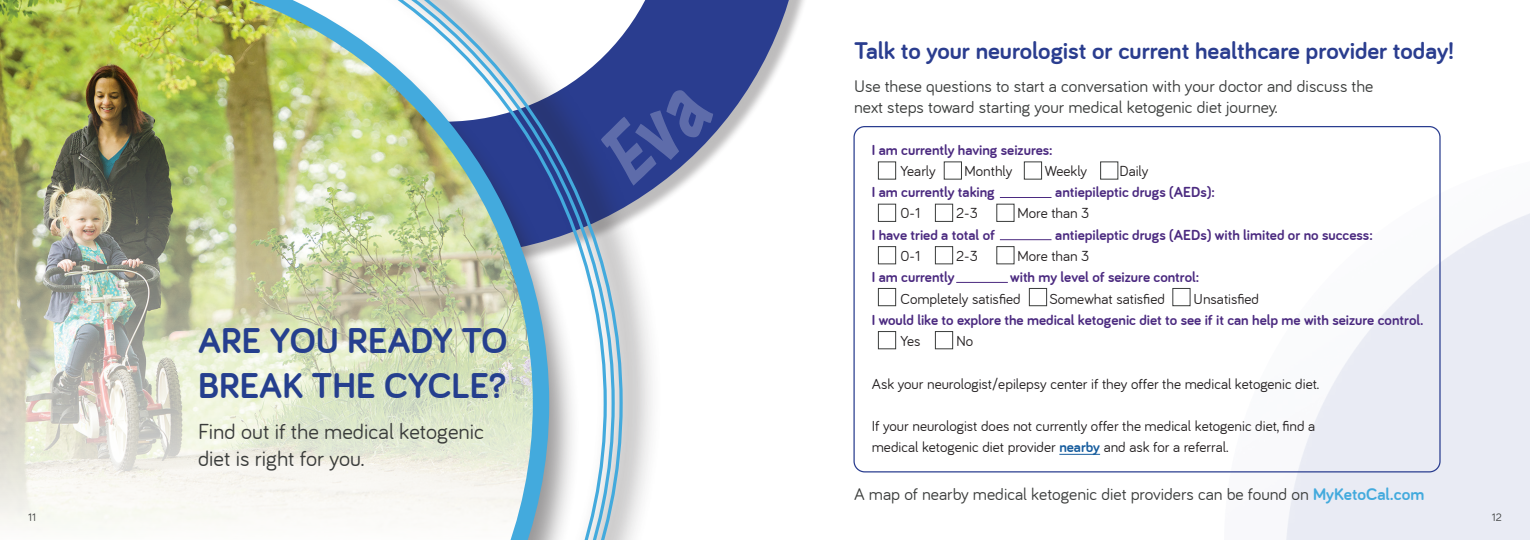
<style>
.page{position:relative;width:1530px;height:540px;background:#fff}
.page>*{position:absolute;margin:0;border:0;box-sizing:border-box;transform-origin:0 0}
.t1{font:700 37.12px/44.6px "Bariol";color:#253f8e}
.t2{font:700 25px "Bariol";color:#2a3d8f}
.t3{font:22.5px/27px "Bariol";color:#3a3c3b}
.t4{font:17.5px/21px "Bariol";color:#3a3c3b}
.t5{font:15.12px/21.2px "Bariol";color:#231f20}
.t6{font:700 15.12px "Bariol";color:#4b2a80}
.t7{font:11.25px "Bariol";color:#3a3c3b}
.s1{font-weight:700;color:#175d9e}
.s2{font-weight:700;color:#43aadd}
</style>
<div class="page">
<img style="left:1225px;top:213px;width:305px;height:327px">
<svg style="left:663px;top:0;width:141px;height:201px"></svg>
<div style="left:0;top:0;width:663px;height:540px;background:#231f20;opacity:.75"></div>
<svg style="left:581px;top:0;width:26px;height:540px"></svg>
<div style="left:0;top:0;width:581px;height:540px;background:#231f20;opacity:.46"></div>
<img style="left:0;top:0;width:549px;height:540px">
<hr style="left:1059px;top:454px;width:41px;height:1px;background:#175d9e">
<div style="left:878px;top:162px;width:18px;height:17px;border:1px solid #3a3c3b"></div>
<div style="left:878px;top:204px;width:18px;height:18px;border:1px solid #3a3c3b"></div>
<div style="left:878px;top:246px;width:18px;height:18px;border:1px solid #3a3c3b"></div>
<div style="left:878px;top:331px;width:18px;height:18px;border:1px solid #3a3c3b"></div>
<div style="left:878px;top:288px;width:18px;height:18px;border:1px solid #3a3c3b"></div>
<div style="left:935px;top:204px;width:18px;height:18px;border:1px solid #3a3c3b"></div>
<div style="left:935px;top:246px;width:18px;height:18px;border:1px solid #3a3c3b"></div>
<div style="left:935px;top:331px;width:18px;height:18px;border:1px solid #3a3c3b"></div>
<div style="left:1029px;top:288px;width:18px;height:18px;border:1px solid #3a3c3b"></div>
<div style="left:997px;top:204px;width:17px;height:18px;border:1px solid #3a3c3b"></div>
<div style="left:997px;top:246px;width:17px;height:18px;border:1px solid #3a3c3b"></div>
<div style="left:1173px;top:288px;width:17px;height:18px;border:1px solid #3a3c3b"></div>
<div style="left:944px;top:162px;width:18px;height:17px;border:1px solid #3a3c3b"></div>
<div style="left:1024px;top:162px;width:18px;height:17px;border:1px solid #3a3c3b"></div>
<div style="left:1100px;top:162px;width:18px;height:17px;border:1px solid #3a3c3b"></div>
<hr style="left:956px;top:282px;width:52px;height:1px;background:#4b2a80">
<hr style="left:1000px;top:239px;width:52px;height:1px;background:#4b2a80">
<hr style="left:1000px;top:197px;width:52px;height:1px;background:#4b2a80">
<svg style="left:597px;top:85px;width:119px;height:103px;background:#415198"></svg>
<p class="t7" style="left:28px;top:511px;width:9px">11</p>
<p class="t1" style="left:198px;top:319px;width:311px">ARE YOU READY TO<br>BREAK THE CYCLE?</p>
<p class="t3" style="left:198px;top:418px;width:288px">Find out if the medical ketogenic diet is right for you.</p>
<p class="t2" style="left:854px;top:37px;width:601px">Talk to your neurologist or current healthcare provider today!</p>
<p class="t4" style="left:854px;top:76px;width:521px">Use these questions to start a conversation with your doctor and discuss the next steps toward starting your medical ketogenic diet journey.</p>
<p class="t6" style="left:872px;top:141px;width:182px">I am currently having seizures:</p>
<p class="t5" style="left:901px;top:160px;width:37px">Yearly</p>
<p class="t5" style="left:964px;top:160px;width:49px">Monthly</p>
<p class="t5" style="left:1045px;top:160px;width:44px">Weekly</p>
<p class="t5" style="left:1120px;top:160px;width:30px">Daily</p>
<p class="t6" style="left:872px;top:183px;width:124px">I am currently taking</p>
<p class="t6" style="left:1055px;top:183px;width:161px">antiepileptic drugs (AEDs):</p>
<p class="t5" style="left:901px;top:203px;width:21px">0-1</p>
<p class="t5" style="left:956px;top:203px;width:23px">2-3</p>
<p class="t5" style="left:1017px;top:203px;width:74px">More than 3</p>
<p class="t6" style="left:872px;top:226px;width:125px">I have tried a total of</p>
<p class="t6" style="left:1055px;top:226px;width:319px">antiepileptic drugs (AEDs) with limited or no success:</p>
<p class="t5" style="left:901px;top:245px;width:21px">0-1</p>
<p class="t5" style="left:956px;top:245px;width:23px">2-3</p>
<p class="t5" style="left:1017px;top:245px;width:74px">More than 3</p>
<p class="t6" style="left:872px;top:269px;width:84px">I am currently</p>
<p class="t6" style="left:1010px;top:269px;width:190px">with my level of seizure control:</p>
<p class="t5" style="left:901px;top:288px;width:122px">Completely satisfied</p>
<p class="t5" style="left:1049px;top:288px;width:117px">Somewhat satisfied</p>
<p class="t5" style="left:1194px;top:288px;width:67px">Unsatisfied</p>
<p class="t6" style="left:872px;top:311px;width:553px">I would like to explore the medical ketogenic diet to see if it can help me with seizure control.</p>
<p class="t5" style="left:901px;top:330px;width:22px">Yes</p>
<p class="t5" style="left:957px;top:330px;width:18px">No</p>
<p class="t5" style="left:872px;top:373px;width:449px">Ask your neurologist/epilepsy center if they offer the medical ketogenic diet.</p>
<p class="t5" style="left:872px;top:415px;width:445px">If your neurologist does not currently offer the medical ketogenic diet, find a medical ketogenic diet provider <span class="s1">nearby</span> and ask for a referral.</p>
<p class="t4" style="left:854px;top:483px;width:572px">A map of nearby medical ketogenic diet providers can be found on <span class="s2">MyKetoCal.com</span></p>
<p class="t7" style="left:1492px;top:511px;width:11px">12</p>
</div>
